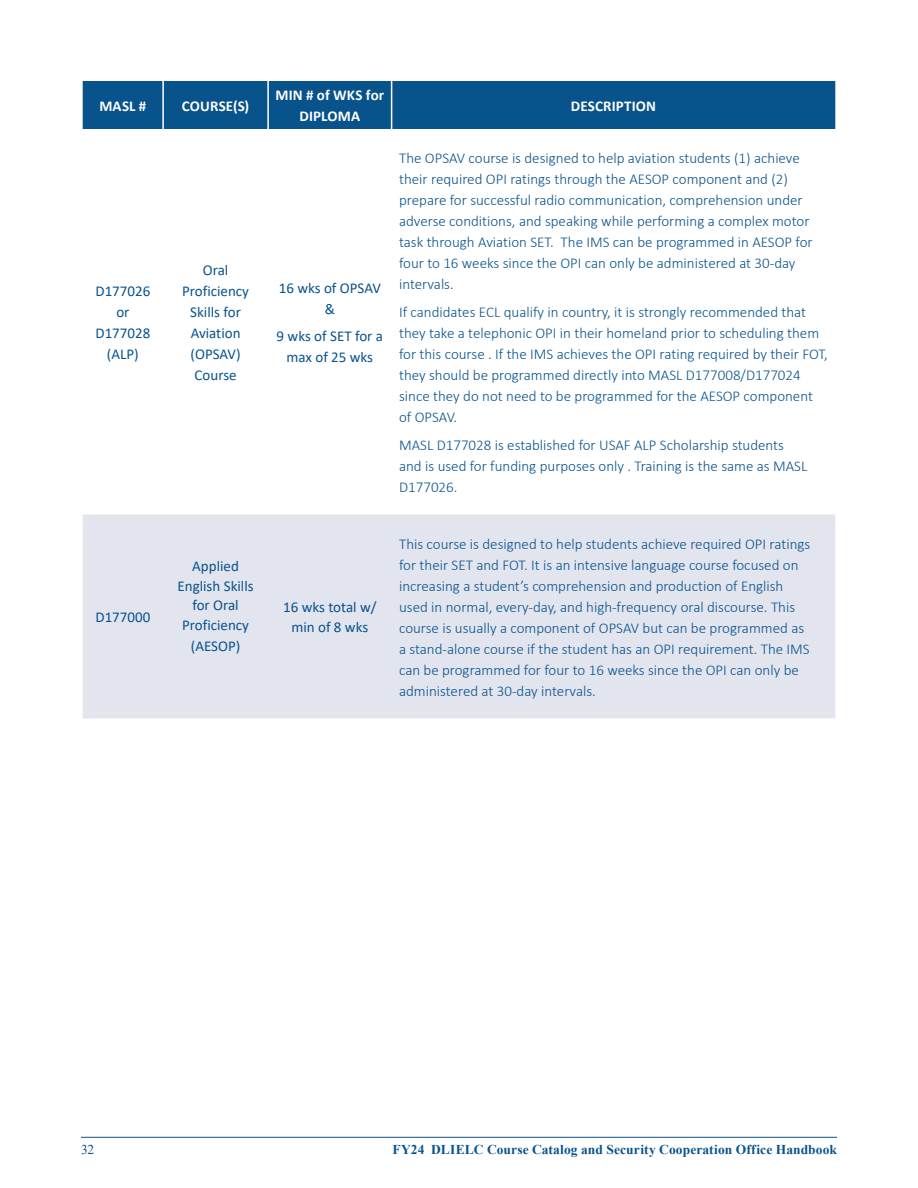
<style>
.page{position:relative;width:918px;height:1188px;background:#fff}
.page>*{position:absolute;margin:0;border:0;box-sizing:border-box;transform-origin:0 0}
.chart{font:300 15px/21px "Calibri";color:#09538c}
.chart-2{font:15px/21px "Calibri";color:#09538c;text-align:center}
.chart_title{font:700 15px/21px "Calibri";letter-spacing:.005em;color:#fff;text-align:center}
.t1{font:700 13.5px "Times New Roman";letter-spacing:.01em;color:#09538c}
.t2{font:13.5px "Times New Roman";color:#09538c}
</style>
<div class="page">
<div style="left:83px;top:81px;width:752px;height:48px;background:#09538c"></div>
<div style="left:83px;top:514px;width:752px;height:204px;background:#e2e4ee"></div>
<hr style="left:162px;top:81px;width:2px;height:48px;background:#fff">
<hr style="left:267px;top:81px;width:2px;height:48px;background:#fff">
<hr style="left:391px;top:81px;width:1px;height:48px;background:#fff">
<hr style="left:81px;top:1137px;width:756px;height:1px;background:#09538c">
<p class="chart_title" style="left:99px;top:95px;width:49px">MASL #</p>
<p class="chart_title" style="left:182px;top:95px;width:69px">COURSE(S)</p>
<p class="chart_title" style="left:276px;top:84px;width:110px">MIN # of WKS for<br>DIPLOMA</p>
<p class="chart_title" style="left:571px;top:95px;width:87px">DESCRIPTION</p>
<p class="chart-2" style="left:95px;top:280px;width:56px">D177026 or<br>D177028 (ALP)</p>
<p class="chart-2" style="left:95px;top:606px;width:56px">D177000</p>
<p class="chart-2" style="left:182px;top:259px;width:68px">Oral<br>Proficiency<br>Skills for<br>Aviation (OPSAV)<br>Course</p>
<p class="chart-2" style="left:178px;top:556px;width:78px;line-height:19.5px">Applied<br>English Skills for Oral<br>Proficiency</p>
<p class="chart-2" style="left:191px;top:636px;width:51px">(AESOP)</p>
<p class="chart-2" style="left:279px;top:277px;width:104px">16 wks of OPSAV &amp;</p>
<p class="chart-2" style="left:277px;top:325px;width:108px">9 wks of SET for a max of 25 wks</p>
<p class="chart" style="left:399px;top:148px;width:415px">The OPSAV course is designed to help aviation students (1) achieve their required OPI ratings through the AESOP component and (2) prepare for successful radio communication, comprehension under adverse conditions, and speaking while performing a complex motor task through Aviation SET. The IMS can be programmed in AESOP for four to 16 weeks since the OPI can only be administered at 30-day intervals.</p>
<p class="chart" style="left:399px;top:301px;width:430px">If candidates ECL qualify in country, it is strongly recommended that they take a telephonic OPI in their homeland prior to scheduling them for this course . If the IMS achieves the OPI rating required by their FOT, they should be programmed directly into MASL D177008/D177024 since they do not need to be programmed for the AESOP component of OPSAV.</p>
<p class="chart" style="left:399px;top:434px;width:410px">MASL D177028 is established for USAF ALP Scholarship students and is used for funding purposes only . Training is the same as MASL<br>D177026.</p>
<p class="chart-2" style="left:283px;top:597px;width:95px;line-height:19.5px">16 wks total w/ min of 8 wks</p>
<p class="chart" style="left:399px;top:533px;width:413px">This course is designed to help students achieve required OPI ratings for their SET and FOT. It is an intensive language course focused on increasing a student’s comprehension and production of English used in normal, every-day, and high-frequency oral discourse. This course is usually a component of OPSAV but can be programmed as a stand-alone course if the student has an OPI requirement. The IMS can be programmed for four to 16 weeks since the OPI can only be administered at 30-day intervals.</p>
<p class="t2" style="left:81px;top:1140px;width:15px">32</p>
<p class="t1" style="left:393px;top:1140px;width:446px">FY24 DLIELC Course Catalog and Security Cooperation Office Handbook</p>
</div>
